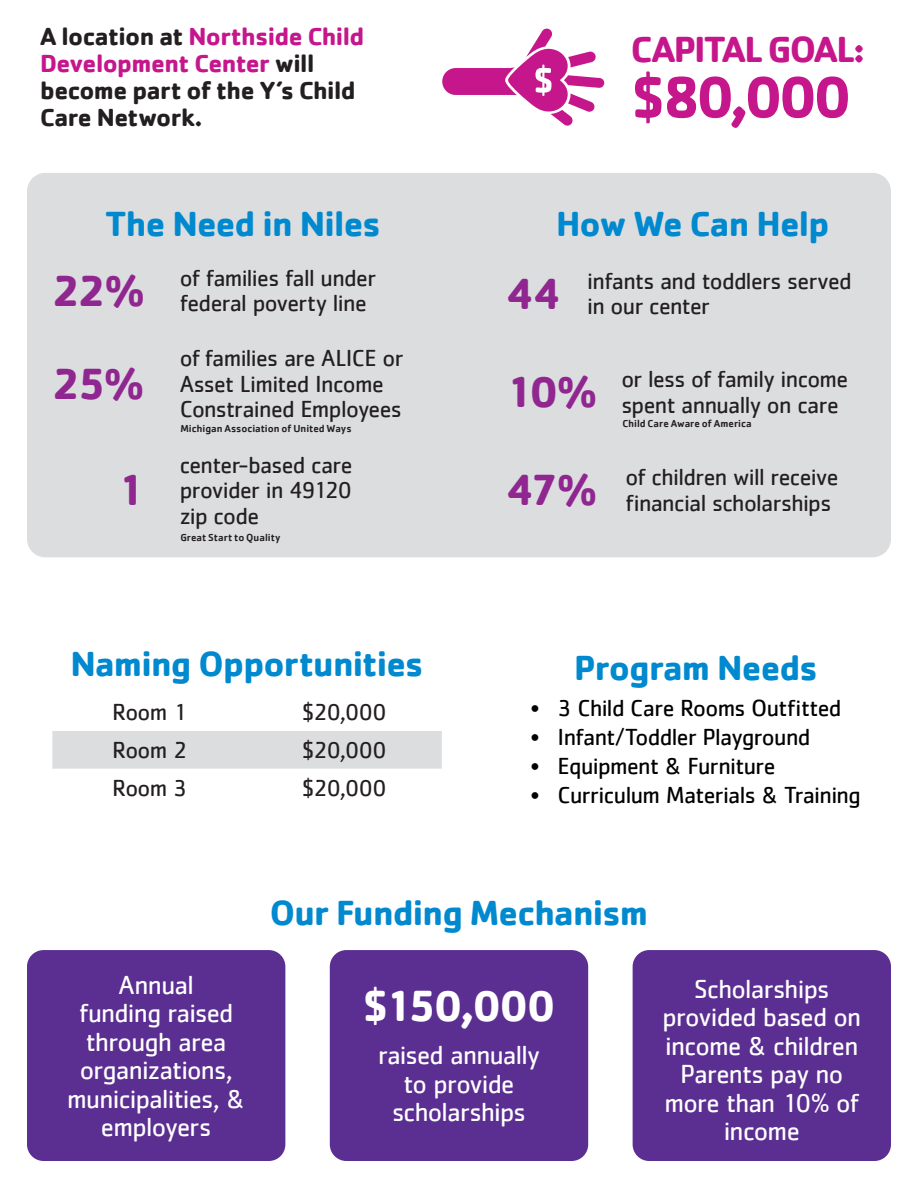
<style>
.page{position:relative;width:918px;height:1188px;background:#fff}
.page>*{position:absolute;margin:0;border:0;box-sizing:border-box;transform-origin:0 0}
.t1{font:700 60px "Cachet";color:#c5168c}
.t2{font:700 45px "Cachet";letter-spacing:-.08em;color:#90268f}
.t3{font:700 45px "Cachet";letter-spacing:-.045em;color:#fff}
.t4{font:700 37.5px "Cachet";letter-spacing:-.05em;color:#c5168c}
.t5{font:700 36px "Cachet";letter-spacing:-.025em;color:#0089cf}
.t6{font:27px/28.5px "Cachet";letter-spacing:-.025em;color:#fff;text-align:center}
.t7{font:700 25.5px/27px "Cachet";letter-spacing:-.02em;color:#231f20}
.t8{font:24px/25.5px "Cachet";letter-spacing:-.025em;color:#231f20}
.t9{font:24px "Cachet";letter-spacing:-.025em;color:#000}
.t10{font:500 10.5px "Cachet";color:#231f20}
.s1{color:#c5168c}
</style>
<div class="page">
<svg style="left:442px;top:28px;width:162px;height:98px"></svg>
<div style="left:330px;top:950px;width:258px;height:211px;background:#5b2e91;border-radius:17px"></div>
<div style="left:633px;top:950px;width:258px;height:211px;background:#5b2e91;border-radius:17px"></div>
<div style="left:27px;top:950px;width:258px;height:211px;background:#5b2e91;border-radius:17px"></div>
<div style="left:27px;top:173px;width:864px;height:384px;background:#dcdddf;border-radius:18px"></div>
<div style="left:52px;top:731px;width:390px;height:38px;background:#dcdddf"></div>
<p class="t7" style="left:40px;top:22px;width:326px">A location at <span class="s1">Northside Child<br>Development Center</span> will become part of the Y’s Child<br>Care Network.</p>
<p class="t5" style="left:105px;top:200px;width:277px">The Need in Niles</p>
<p class="t2" style="left:52px;top:261px;width:95px">22%</p>
<p class="t8" style="left:180px;top:264px;width:198px">of families fall under federal poverty line</p>
<p class="t2" style="left:52px;top:355px;width:94px">25%</p>
<p class="t2" style="left:118px;top:461px;width:29px">1</p>
<p class="t8" style="left:180px;top:345px;width:225px">of families are ALICE or<br>Asset Limited Income<br>Constrained Employees</p>
<p class="t10" style="left:180px;top:422px;width:173px">Michigan Association of United Ways</p>
<p class="t8" style="left:180px;top:451px;width:174px">center-based care provider in 49120</p>
<p class="t8" style="left:180px;top:502px;width:81px">zip code</p>
<p class="t10" style="left:180px;top:531px;width:102px">Great Start to Quality</p>
<p class="t5" style="left:70px;top:640px;width:355px">Naming Opportunities</p>
<p class="t8" style="left:112px;top:699px;width:76px">Room 1</p>
<p class="t8" style="left:302px;top:699px;width:86px">$20,000</p>
<p class="t8" style="left:112px;top:737px;width:76px">Room 2</p>
<p class="t8" style="left:302px;top:737px;width:86px">$20,000</p>
<p class="t8" style="left:112px;top:775px;width:76px">Room 3</p>
<p class="t8" style="left:302px;top:775px;width:86px">$20,000</p>
<p class="t4" style="left:631px;top:25px;width:236px">CAPITAL GOAL:</p>
<p class="t1" style="left:631px;top:58px;width:222px">$80,000</p>
<p class="t5" style="left:556px;top:200px;width:275px">How We Can Help</p>
<p class="t2" style="left:506px;top:265px;width:57px">44</p>
<p class="t8" style="left:587px;top:268px;width:266px">infants and toddlers served in our center</p>
<p class="t2" style="left:506px;top:363px;width:94px">10%</p>
<p class="t8" style="left:621px;top:366px;width:228px">or less of family income spent annually on care</p>
<p class="t10" style="left:622px;top:417px;width:131px">Child Care Aware of America</p>
<p class="t2" style="left:506px;top:461px;width:93px">47%</p>
<p class="t8" style="left:625px;top:464px;width:215px">of children will receive financial scholarships</p>
<p class="t5" style="left:574px;top:644px;width:245px">Program Needs</p>
<p class="t9" style="left:531px;top:694px;width:312px">• 3 Child Care Rooms Outfitted</p>
<p class="t9" style="left:531px;top:723px;width:281px">• Infant/Toddler Playground</p>
<p class="t9" style="left:531px;top:752px;width:246px">• Equipment &amp; Furniture</p>
<p class="t9" style="left:531px;top:781px;width:332px">• Curriculum Materials &amp; Training</p>
<p class="t6" style="left:67px;top:970px;width:179px">Annual<br>funding raised through area organizations, municipalities, &amp; employers</p>
<p class="t5" style="left:270px;top:890px;width:380px">Our Funding Mechanism</p>
<p class="t3" style="left:362px;top:977px;width:195px">$150,000</p>
<p class="t6" style="left:378px;top:1040px;width:163px">raised annually to provide scholarships</p>
<p class="t6" style="left:662px;top:974px;width:200px">Scholarships provided based on income &amp; children<br>Parents pay no more than 10% of income</p>
</div>
